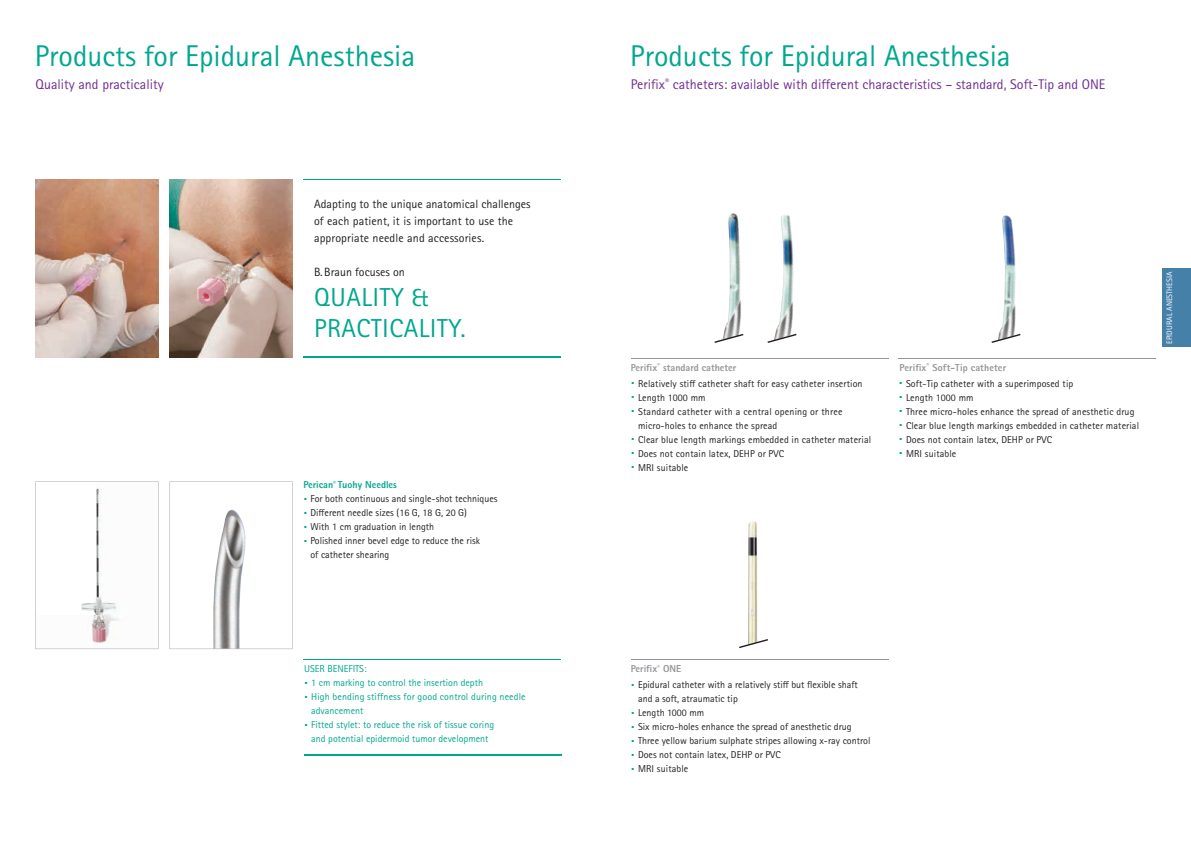
<style>
.page{position:relative;width:1191px;height:842px;background:#fff}
.page>*{position:absolute;margin:0;border:0;box-sizing:border-box;transform-origin:0 0}
.t1{font:30px "Rotis Sans Serif Pro";color:#00a78e}
.t2{font:26px/31.3px "Rotis Sans Serif Pro";letter-spacing:.02em;color:#00a78e}
.t3{font:14px "Rotis Sans Serif Pro";color:#702b91}
.t4{font:12px/17px "Rotis Sans Serif Pro";letter-spacing:.01em;color:#231f20}
.t5{font:10px/14px "Rotis Sans Serif Pro";letter-spacing:.01em;color:#231f20}
.t6{font:10px "Rotis Sans Serif Pro";color:#00a78e}
.t7{font:800 10px "Rotis Sans Serif Pro";color:#939598}
.t8{font:800 10px "Rotis Sans Serif Pro";color:#00a78e}
.t9{font:8px "Rotis Sans Serif Pro";color:#fff}
.s1{font-weight:800;color:#939598}
</style>
<div class="page">
<img style="left:35px;top:179px;width:124px;height:179px">
<hr style="left:303px;top:659px;width:258px;height:1px;background:#00a78e">
<hr style="left:304px;top:754px;width:257px;height:2px;background:#00a78e">
<hr style="left:303px;top:356px;width:258px;height:2px;background:#00a78e">
<hr style="left:303px;top:179px;width:258px;height:1px;background:#00a78e">
<img style="left:723px;top:213px;width:18px;height:121px">
<img style="left:775px;top:215px;width:19px;height:119px">
<img style="left:748px;top:521px;width:9px;height:118px">
<img style="left:999px;top:215px;width:16px;height:119px">
<hr style="left:631px;top:659px;width:257px;height:1px;background:#939598">
<svg style="left:714px;top:334px;width:29px;height:9px"></svg>
<svg style="left:767px;top:334px;width:29px;height:9px"></svg>
<svg style="left:991px;top:334px;width:29px;height:9px"></svg>
<svg style="left:739px;top:639px;width:29px;height:9px"></svg>
<svg style="left:35px;top:481px;width:124px;height:168px"></svg>
<svg style="left:169px;top:481px;width:124px;height:168px"></svg>
<img style="left:169px;top:179px;width:124px;height:179px">
<hr style="left:631px;top:358px;width:257px;height:1px;background:#939598">
<hr style="left:898px;top:358px;width:257px;height:1px;background:#939598">
<div style="left:1162px;top:269px;width:29px;height:78px;background:#4580a8"></div>
<h1 class="t1" style="left:35px;top:38px;width:382px">Products for Epidural Anesthesia</h1>
<h3 class="t3" style="left:35px;top:76px;width:130px">Quality and practicality</h3>
<p class="t4" style="left:314px;top:195px;width:218px">Adapting to the unique anatomical challenges of each patient, it is important to use the appropriate needle and accessories.</p>
<p class="t4" style="left:314px;top:263px;width:92px">B. Braun focuses on</p>
<h2 class="t2" style="left:314px;top:282px;width:153px">QUALITY &amp;<br>PRACTICALITY.</h2>
<p class="t8" style="left:303px;top:478px;width:95px">Perican<sup>®</sup> Tuohy Needles</p>
<p class="t5" style="left:303px;top:492px;width:196px"><sup>.</sup> For both continuous and single-shot techniques</p>
<p class="t5" style="left:303px;top:506px;width:165px"><sup>.</sup> Different needle sizes (16 G, 18 G, 20 G)</p>
<p class="t5" style="left:303px;top:520px;width:132px"><sup>.</sup> With 1 cm graduation in length</p>
<p class="t5" style="left:303px;top:534px;width:178px"><sup>.</sup> Polished inner bevel edge to reduce the risk</p>
<p class="t5" style="left:310px;top:548px;width:80px">of catheter shearing</p>
<p class="t6" style="left:304px;top:663px;width:64px">USER BENEFITS:</p>
<p class="t6" style="left:304px;top:677px;width:180px"><sup>.</sup> 1 cm marking to control the insertion depth</p>
<p class="t6" style="left:304px;top:691px;width:223px"><sup>.</sup> High bending stiffness for good control during needle</p>
<p class="t6" style="left:311px;top:705px;width:54px">advancement</p>
<p class="t6" style="left:304px;top:719px;width:191px"><sup>.</sup> Fitted stylet: to reduce the risk of tissue coring</p>
<p class="t6" style="left:311px;top:733px;width:179px">and potential epidermoid tumor development</p>
<h1 class="t1" style="left:630px;top:38px;width:382px">Products for Epidural Anesthesia</h1>
<h3 class="t3" style="left:631px;top:76px;width:476px">Perifix<sup>®</sup> catheters: available with different characteristics – standard, Soft-Tip and ONE</h3>
<p class="t7" style="left:631px;top:361px;width:107px">Perifix<sup>®</sup> standard catheter</p>
<p class="t5" style="left:631px;top:376px;width:233px"><sup>.</sup> Relatively stiff catheter shaft for easy catheter insertion</p>
<p class="t5" style="left:631px;top:390px;width:76px"><sup>.</sup> Length 1000 mm</p>
<p class="t5" style="left:631px;top:404px;width:213px"><sup>.</sup> Standard catheter with a central opening or three</p>
<p class="t5" style="left:638px;top:418px;width:141px">micro-holes to enhance the spread</p>
<p class="t5" style="left:631px;top:432px;width:242px"><sup>.</sup> Clear blue length markings embedded in catheter material</p>
<p class="t5" style="left:631px;top:446px;width:155px"><sup>.</sup> Does not contain latex, DEHP or PVC</p>
<p class="t5" style="left:631px;top:460px;width:59px"><sup>.</sup> MRI suitable</p>
<p class="t7" style="left:899px;top:361px;width:108px">Perifix<sup>®</sup> Soft-Tip catheter</p>
<p class="t5" style="left:899px;top:376px;width:242px"><sup>.</sup> Soft-Tip catheter with a superimposed tip<br><sup>.</sup> Length 1000 mm<br><sup>.</sup> Three micro-holes enhance the spread of anesthetic drug <sup>.</sup> Clear blue length markings embedded in catheter material <sup>.</sup> Does not contain latex, DEHP or PVC<br><sup>.</sup> MRI suitable</p>
<p class="t9" style="left:1164px;top:344px;width:74px;rotate:-90deg">EPIDURAL ANESTHESIA</p>
<p class="t5" style="left:631px;top:661px;width:228px;line-height:15.6px"><span class="s1">Perifix</span><sup>®</sup> <span class="s1">ONE<br></span><sup>.</sup> Epidural catheter with a relatively stiff but flexible shaft</p>
<p class="t5" style="left:631px;top:692px;width:241px;text-indent:7px">and a soft, atraumatic tip<br><sup>.</sup> Length 1000 mm<br><sup>.</sup> Six micro-holes enhance the spread of anesthetic drug<br><sup>.</sup> Three yellow barium sulphate stripes allowing x-ray control <sup>.</sup> Does not contain latex, DEHP or PVC<br><sup>.</sup> MRI suitable</p>
</div>
